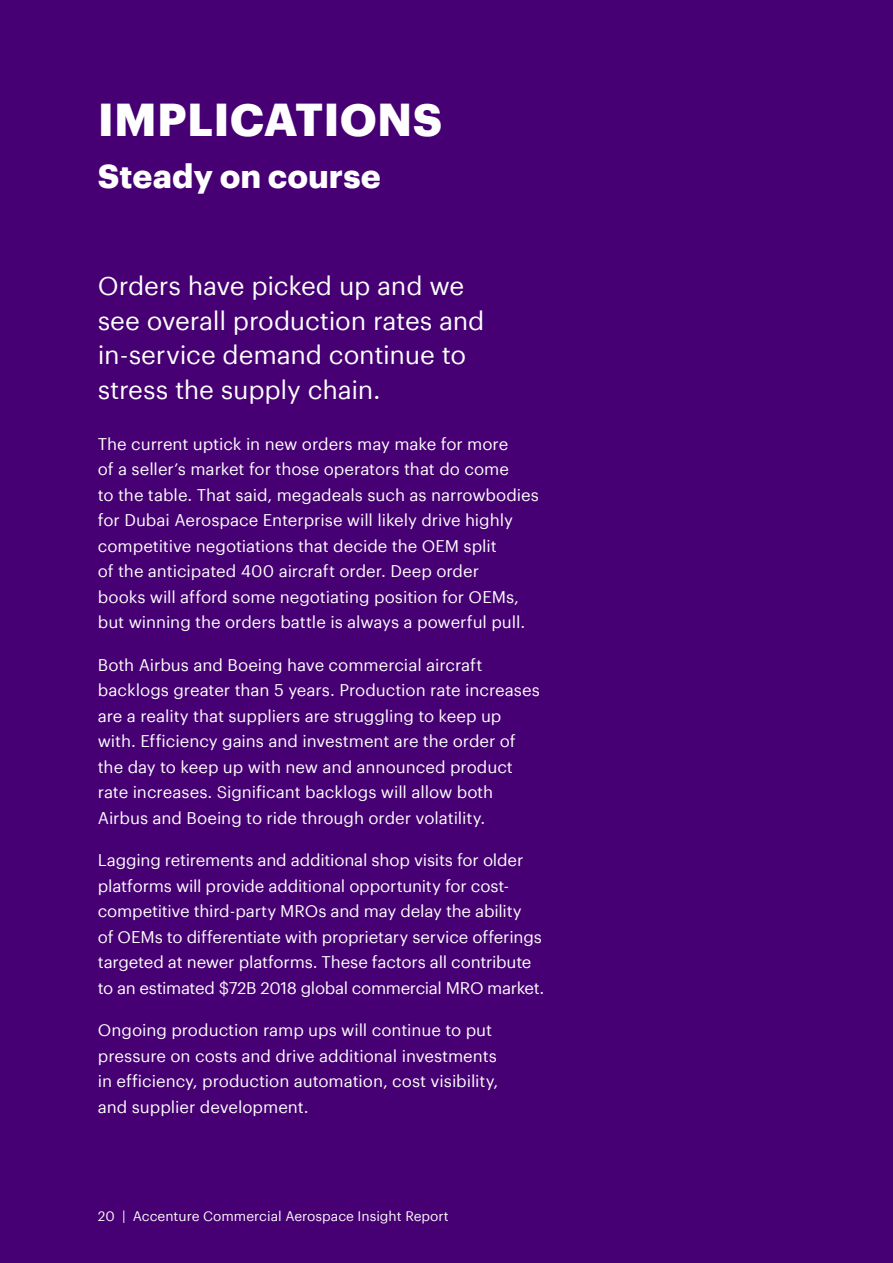
<style>
.page{position:relative;width:893px;height:1263px;background:#460073}
.page>*{position:absolute;margin:0;border:0;box-sizing:border-box;transform-origin:0 0}
.t1{font:700 45px "Graphik";letter-spacing:.005em;color:#fff}
.t2{font:700 33px "Graphik";color:#fff}
.t3{font:25.5px/34.5px "Graphik";letter-spacing:-.01em;color:#fff}
.t4{font:16.5px/25.5px "Graphik";letter-spacing:-.01em;color:#fff}
.t5{font:13.5px "Graphik";color:#fff}
</style>
<div class="page">
<h1 class="t1" style="left:98px;top:85px;width:346px">IMPLICATIONS</h1>
<h2 class="t2" style="left:98px;top:151px;width:284px">Steady on course</h2>
<h3 class="t3" style="left:98px;top:266px;width:388px">Orders have picked up and we see overall production rates and in‑service demand continue to stress the supply chain.</h3>
<p class="t4" style="left:98px;top:429px;width:443px">The current uptick in new orders may make for more<br>of a seller’s market for those operators that do come<br>to the table. That said, megadeals such as narrowbodies for Dubai Aerospace Enterprise will likely drive highly competitive negotiations that decide the OEM split<br>of the anticipated 400 aircraft order. Deep order<br>books will afford some negotiating position for OEMs, but winning the orders battle is always a powerful pull.</p>
<p class="t4" style="left:98px;top:650px;width:444px">Both Airbus and Boeing have commercial aircraft backlogs greater than 5 years. Production rate increases are a reality that suppliers are struggling to keep up with. Efficiency gains and investment are the order of the day to keep up with new and announced product rate increases. Significant backlogs will allow both Airbus and Boeing to ride through order volatility.</p>
<p class="t4" style="left:98px;top:846px;width:448px">Lagging retirements and additional shop visits for older platforms will provide additional opportunity for cost&shy;competitive third-party MROs and may delay the ability<br>of OEMs to differentiate with proprietary service offerings targeted at newer platforms. These factors all contribute to an estimated $72B 2018 global commercial MRO market.</p>
<p class="t4" style="left:98px;top:1016px;width:402px">Ongoing production ramp ups will continue to put pressure on costs and drive additional investments in efficiency, production automation, cost visibility, and supplier development.</p>
<p class="t5" style="left:98px;top:1206px;width:352px">20 | Accenture Commercial Aerospace Insight Report</p>
</div>
